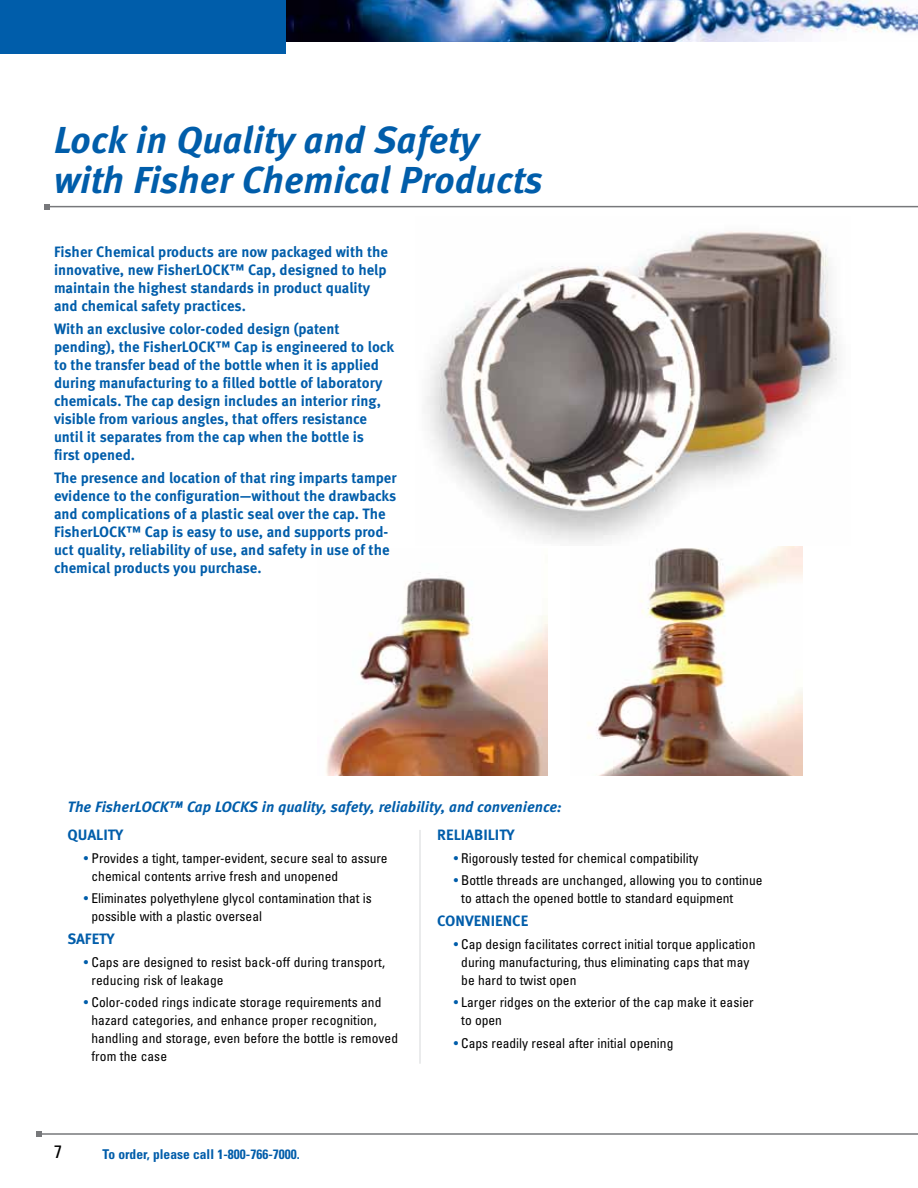
<style>
.page{position:relative;width:918px;height:1188px;background:#fff}
.page>*{position:absolute;margin:0;border:0;box-sizing:border-box;transform-origin:0 0}
.t1{font:italic 700 37.5px/40.5px "Meta OT";color:#005daa}
.t2{font:condensed 18px "Univers LT Std";color:#000}
.t3{font:700 15px/18px "Meta OT";color:#005daa}
.t4{font:italic 700 15px "Meta OT";color:#005daa}
.t5{font:condensed 13.5px/18px "Univers LT Std";color:#000}
.t6{font:700 condensed 13.5px "Univers LT Std";color:#005daa}
.s1{color:#005daa}
</style>
<div class="page">
<hr style="left:39px;top:1133px;width:879px;height:2px;background:#77787b">
<svg style="left:36px;top:1131px;width:6px;height:6px"></svg>
<img style="left:286px;top:0;width:632px;height:42px">
<div style="left:0;top:0;width:286px;height:54px;background:#005daa"></div>
<hr style="left:420px;top:830px;width:1px;height:234px;background:#d7d9da">
<img style="left:326px;top:572px;width:222px;height:203px">
<img style="left:588px;top:546px;width:214px;height:229px">
<img style="left:426px;top:231px;width:411px;height:311px">
<hr style="left:47px;top:206px;width:871px;height:1px;background:#77787b">
<svg style="left:44px;top:204px;width:6px;height:6px"></svg>
<h1 class="t1" style="left:54px;top:120px;width:490px">Lock in Quality and Safety with Fisher Chemical Products</h1>
<p class="t3" style="left:54px;top:243px;width:336px">Fisher Chemical products are now packaged with the innovative, new FisherLOCK™ Cap, designed to help maintain the highest standards in product quality and chemical safety practices.</p>
<p class="t3" style="left:54px;top:320px;width:342px">With an exclusive color-coded design (patent pending), the FisherLOCK™ Cap is engineered to lock to the transfer bead of the bottle when it is applied during manufacturing to a filled bottle of laboratory chemicals. The cap design includes an interior ring, visible from various angles, that offers resistance until it separates from the cap when the bottle is<br>first opened.</p>
<p class="t3" style="left:54px;top:469px;width:344px">The presence and location of that ring imparts tamper evidence to the configuration—without the drawbacks and complications of a plastic seal over the cap. The FisherLOCK™ Cap is easy to use, and supports prod&shy;uct quality, reliability of use, and safety in use of the chemical products you purchase.</p>
<p class="t4" style="left:68px;top:797px;width:496px">The FisherLOCK™ Cap LOCKS in quality, safety, reliability, and convenience:</p>
<p class="t3" style="left:68px;top:826px;width:57px">QUALITY</p>
<p class="t5" style="left:92px;top:849px;width:298px;text-indent:-8px"><span class="s1">•</span> Provides a tight, tamper-evident, secure seal to assure chemical contents arrive fresh and unopened</p>
<p class="t5" style="left:92px;top:889px;width:282px;text-indent:-8px"><span class="s1">•</span> Eliminates polyethylene glycol contamination that is possible with a plastic overseal</p>
<p class="t3" style="left:68px;top:930px;width:49px">SAFETY</p>
<p class="t5" style="left:92px;top:953px;width:295px;text-indent:-8px"><span class="s1">•</span> Caps are designed to resist back-off during transport, reducing risk of leakage</p>
<p class="t5" style="left:92px;top:993px;width:308px;text-indent:-8px"><span class="s1">•</span> Color-coded rings indicate storage requirements and hazard categories, and enhance proper recognition, handling and storage, even before the bottle is removed from the case</p>
<p class="t2" style="left:54px;top:1140px;width:9px">7</p>
<p class="t6" style="left:103px;top:1145px;width:199px">To order, please call 1-800-766-7000.</p>
<p class="t3" style="left:437px;top:826px;width:79px">RELIABILITY</p>
<p class="t5" style="left:454px;top:849px;width:246px"><span class="s1">•</span> Rigorously tested for chemical compatibility</p>
<p class="t5" style="left:461px;top:871px;width:303px;text-indent:-8px"><span class="s1">•</span> Bottle threads are unchanged, allowing you to continue to attach the opened bottle to standard equipment</p>
<p class="t3" style="left:437px;top:912px;width:93px">CONVENIENCE</p>
<p class="t5" style="left:461px;top:935px;width:296px;text-indent:-8px"><span class="s1">•</span> Cap design facilitates correct initial torque application during manufacturing, thus eliminating caps that may be hard to twist open</p>
<p class="t5" style="left:461px;top:993px;width:294px;text-indent:-8px"><span class="s1">•</span> Larger ridges on the exterior of the cap make it easier to open</p>
<p class="t5" style="left:454px;top:1034px;width:221px"><span class="s1">•</span> Caps readily reseal after initial opening</p>
</div>
